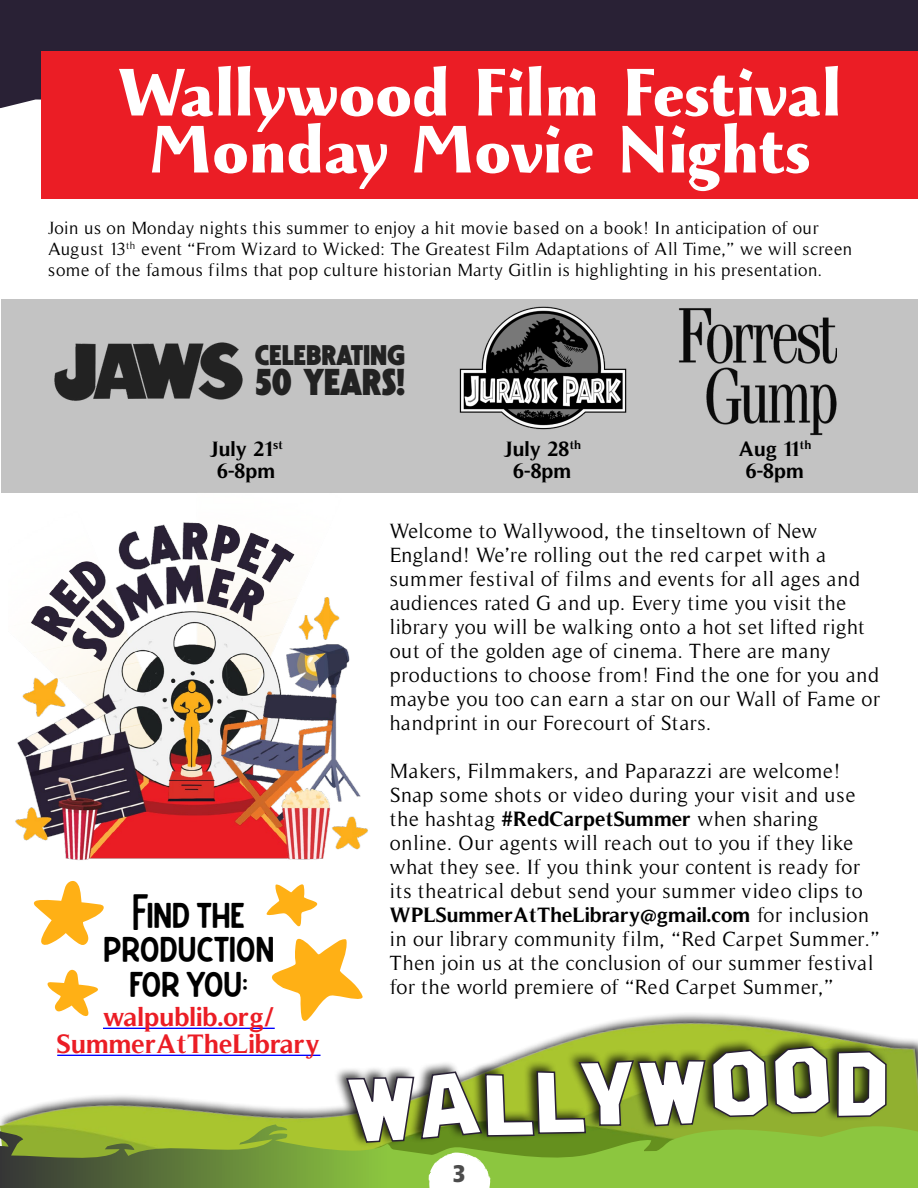
<style>
.page{position:relative;width:918px;height:1188px;background:#fff}
.page>*{position:absolute;margin:0;border:0;box-sizing:border-box;transform-origin:0 0}
.t1{font:800 75px/57px "Monterchi Trial";color:#fff;text-align:center}
.t2{font:48px/34.5px "Caltons Typeface Demo Version";color:#000;text-align:center}
.t3{font:37.5px "Newstar";color:#222}
.t4{font:28.5px "Newstar";color:#222}
.t5{font:700 27px/27px "Timeless";color:#eb1d25;text-align:center}
.t6{font:24px "Frutiger LT 87 X Blk Cn";color:#4c4c4c}
.t7{font:21px/24px "Timeless";letter-spacing:.03em;color:#000}
.t8{font:700 21px/22.5px "Timeless";color:#000;text-align:center}
.t9{font:18px/21px "Timeless";letter-spacing:.03em;color:#000}
.s1{font-weight:700}
</style>
<div class="page">
<img style="left:0;top:1014px;width:918px;height:108px">
<svg style="left:0;top:1122px;width:918px;height:66px;background:#80aa39"></svg>
<div style="left:0;top:0;width:918px;height:109px;background:#292135"></div>
<div style="left:41px;top:51px;width:877px;height:148px;background:#eb1d25"></div>
<div style="left:1px;top:299px;width:917px;height:193px;background:#c3c3c3"></div>
<svg style="left:429px;top:1152px;width:62px;height:36px"></svg>
<img style="left:459px;top:306px;width:168px;height:124px">
<img style="left:679px;top:308px;width:157px;height:128px">
<img style="left:54px;top:342px;width:189px;height:59px">
<img style="left:15px;top:522px;width:353px;height:338px">
<div style="left:333px;top:1035px;width:556px;height:112px;background:#000;opacity:.75"></div>
<svg style="left:345px;top:1045px;width:543px;height:99px"></svg>
<hr style="left:103px;top:1028px;width:172px;height:1px;background:#00f">
<hr style="left:57px;top:1055px;width:264px;height:1px;background:#00f">
<svg style="left:33px;top:881px;width:71px;height:64px"></svg>
<svg style="left:265px;top:938px;width:98px;height:85px"></svg>
<svg style="left:47px;top:970px;width:53px;height:47px"></svg>
<svg style="left:266px;top:884px;width:52px;height:43px"></svg>
<h1 class="t1" style="left:118px;top:61px;width:725px">Wallywood Film Festival<br>Monday Movie Nights</h1>
<p class="t9" style="left:48px;top:218px;width:805px">Join us on Monday nights this summer to enjoy a hit movie based on a book! In anticipation of our<br>August 13<sup>th</sup> event “From Wizard to Wicked: The Greatest Film Adaptations of All Time,” we will screen some of the famous films that pop culture historian Marty Gitlin is highlighting in his presentation.</p>
<h3 class="t4" style="left:255px;top:339px;width:152px">CELEBRATING</h3>
<h3 class="t3" style="left:255px;top:361px;width:152px">50 YEARS!</h3>
<p class="t8" style="left:210px;top:437px;width:75px">July 21<sup>st<br></sup>6-8pm</p>
<p class="t8" style="left:504px;top:437px;width:79px">July 28<sup>th<br></sup>6-8pm</p>
<p class="t8" style="left:739px;top:437px;width:74px">Aug 11<sup>th<br></sup>6-8pm</p>
<h2 class="t2" style="left:104px;top:894px;width:172px">Find the production for you:</h2>
<p class="t5" style="left:57px;top:1003px;width:265px">walpublib.org/<br>SummerAtTheLibrary</p>
<p class="t7" style="left:390px;top:519px;width:492px">Welcome to Wallywood, the tinseltown of New England! We’re rolling out the red carpet with a summer festival of films and events for all ages and audiences rated G and up. Every time you visit the library you will be walking onto a hot set lifted right out of the golden age of cinema. There are many productions to choose from! Find the one for you and maybe you too can earn a star on our Wall of Fame or handprint in our Forecourt of Stars.</p>
<p class="t7" style="left:390px;top:759px;width:492px">Makers, Filmmakers, and Paparazzi are welcome!<br>Snap some shots or video during your visit and use the hashtag <span class="s1">#RedCarpetSummer</span> when sharing online. Our agents will reach out to you if they like what they see. If you think your content is ready for its theatrical debut send your summer video clips to <span class="s1">WPLSummerAtTheLibrary@gmail.com</span> for inclusion in our library community film, “Red Carpet Summer.” Then join us at the conclusion of our summer festival for the world premiere of “Red Carpet Summer,”</p>
<p class="t6" style="left:453px;top:1159px;width:14px">3</p>
</div>
